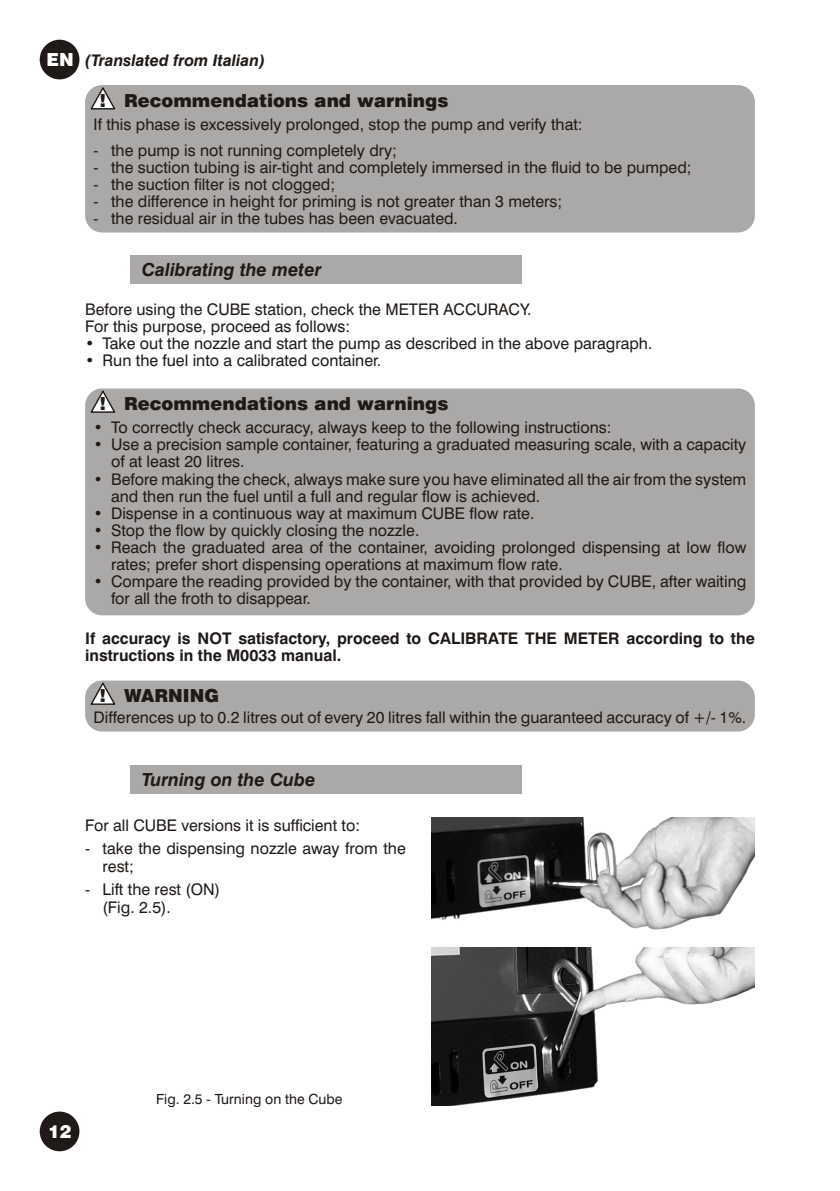
<style>
.page{position:relative;width:840px;height:1191px;background:#fff}
.page>*{position:absolute;margin:0;border:0;box-sizing:border-box;transform-origin:0 0}
.t1{font:900 18px "Swiss 721 BT";color:#1f1a17}
.t2{font:italic 700 18px "Swiss 721 BT";color:#1f1a17}
.t3{font:900 18px "Swiss 721 BT";color:#fff}
.t4{font:16px/17px "Swiss 721 BT";color:#1f1a17}
.t5{font:700 16px/17.2px "Swiss 721 BT";color:#1f1a17}
.t6{font:italic 700 16px "Swiss 721 BT";color:#1f1a17}
.t7{font:14px "Swiss 721 BT";color:#1f1a17}
.s1{font-weight:900;font-style:normal;font-size:18px;color:#fff}
</style>
<div class="page">
<img style="left:431px;top:817px;width:323px;height:113px">
<img style="left:431px;top:947px;width:323px;height:159px">
<div style="left:130px;top:255px;width:392px;height:28px;background:#aba8a8"></div>
<div style="left:130px;top:765px;width:392px;height:29px;background:#aba8a8"></div>
<div style="left:40px;top:1111px;width:39px;height:40px;background:#1f1a17;border-radius:50%"></div>
<div style="left:40px;top:40px;width:39px;height:39px;background:#1f1a17;border-radius:50%"></div>
<div style="left:85px;top:85px;width:669px;height:147px;background:#aba8a8;border-radius:17px"></div>
<svg style="left:89px;top:86px;width:27px;height:24px"></svg>
<div style="left:85px;top:388px;width:669px;height:227px;background:#aba8a8;border-radius:17px"></div>
<svg style="left:89px;top:389px;width:27px;height:24px"></svg>
<div style="left:85px;top:680px;width:669px;height:51px;background:#aba8a8;border-radius:17px"></div>
<svg style="left:89px;top:681px;width:27px;height:24px"></svg>
<p class="t6" style="left:47px;top:54px;width:220px"><span class="s1">EN</span> (Translated from Italian)</p>
<p class="t1" style="left:99px;top:93px;width:350px">! Recommendations and warnings</p>
<p class="t4" style="left:94px;top:117px;width:490px">If this phase is excessively prolonged, stop the pump and verify that:</p>
<p class="t4" style="left:94px;top:143px;width:305px">- the pump is not running completely dry;</p>
<p class="t4" style="left:94px;top:160px;width:599px">- the suction tubing is air-tight and completely immersed in the fluid to be pumped;</p>
<p class="t4" style="left:94px;top:177px;width:243px">- the suction filter is not clogged;</p>
<p class="t4" style="left:94px;top:194px;width:470px">- the difference in height for priming is not greater than 3 meters;</p>
<p class="t4" style="left:94px;top:211px;width:365px">- the residual air in the tubes has been evacuated.</p>
<p class="t2" style="left:142px;top:262px;width:181px">Calibrating the meter</p>
<p class="t4" style="left:85px;top:302px;width:447px">Before using the CUBE station, check the METER ACCURACY.<br>For this purpose, proceed as follows:</p>
<p class="t4" style="left:85px;top:336px;width:568px">• Take out the nozzle and start the pump as described in the above paragraph.</p>
<p class="t4" style="left:85px;top:354px;width:297px">• Run the fuel into a calibrated container.</p>
<p class="t1" style="left:99px;top:396px;width:350px">! Recommendations and warnings</p>
<p class="t4" style="left:94px;top:421px;width:519px">• To correctly check accuracy, always keep to the following instructions:</p>
<p class="t4" style="left:111px;top:438px;width:636px;text-indent:-17px">• Use a precision sample container, featuring a graduated measuring scale, with a capacity of at least 20 litres.</p>
<p class="t4" style="left:111px;top:472px;width:636px;text-indent:-17px">• Before making the check, always make sure you have eliminated all the air from the system and then run the fuel until a full and regular flow is achieved.</p>
<p class="t4" style="left:94px;top:506px;width:442px">• Dispense in a continuous way at maximum CUBE flow rate.</p>
<p class="t4" style="left:94px;top:523px;width:327px">• Stop the flow by quickly closing the nozzle.</p>
<p class="t4" style="left:111px;top:540px;width:636px;text-indent:-17px">• Reach the graduated area of the container, avoiding prolonged dispensing at low flow rates; prefer short dispensing operations at maximum flow rate.</p>
<p class="t4" style="left:111px;top:574px;width:636px;text-indent:-17px">• Compare the reading provided by the container, with that provided by CUBE, after waiting for all the froth to disappear.</p>
<p class="t5" style="left:85px;top:631px;width:670px">If accuracy is NOT satisfactory, proceed to CALIBRATE THE METER according to the instructions in the M0033 manual.</p>
<p class="t1" style="left:99px;top:688px;width:121px">! WARNING</p>
<p class="t4" style="left:94px;top:710px;width:653px">Differences up to 0.2 litres out of every 20 litres fall within the guaranteed accuracy of +/- 1%.</p>
<p class="t2" style="left:142px;top:772px;width:175px">Turning on the Cube</p>
<p class="t4" style="left:85px;top:818px;width:276px">For all CUBE versions it is sufficient to:</p>
<p class="t4" style="left:102px;top:841px;width:304px;text-indent:-17px">- take the dispensing nozzle away from the rest;</p>
<p class="t4" style="left:102px;top:882px;width:119px;text-indent:-17px">- Lift the rest (ON) (Fig. 2.5).</p>
<p class="t3" style="left:48px;top:1124px;width:25px">12</p>
<p class="t7" style="left:156px;top:1093px;width:188px">Fig. 2.5 - Turning on the Cube</p>
</div>
